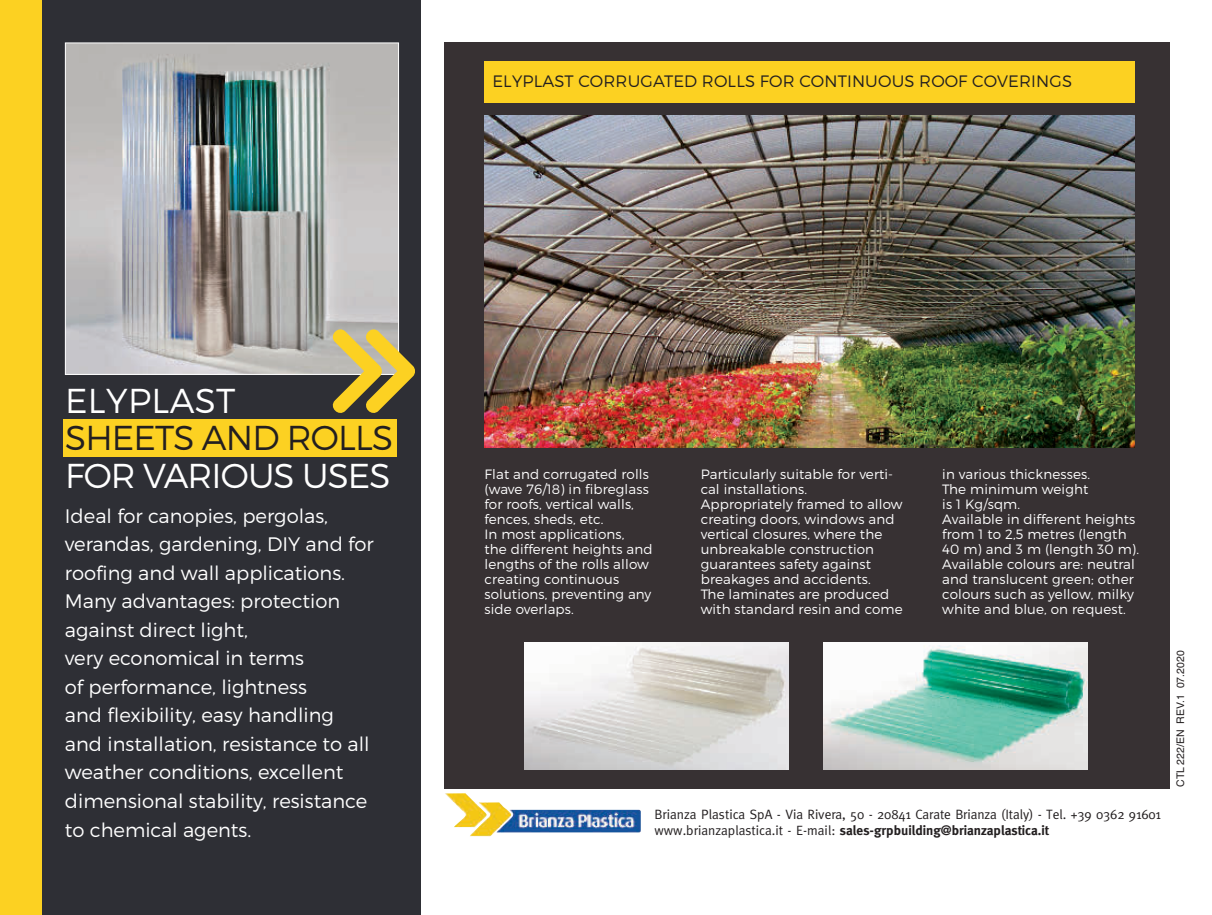
<style>
.page{position:relative;width:1212px;height:915px;background:#fff}
.page>*{position:absolute;margin:0;border:0;box-sizing:border-box;transform-origin:0 0}
.t1{font:300 34.5px "Montserrat";letter-spacing:-.025em;color:#231f20}
.t2{font:300 34.5px "Montserrat";letter-spacing:-.025em;color:#fff}
.t3{font:300 34.5px "Montserrat";letter-spacing:.01em;color:#fff}
.t4{font:300 19.5px/28.5px "Montserrat";color:#fff}
.t5{font:300 16.5px "Montserrat";letter-spacing:.01em;color:#231f20}
.t6{font:300 13.5px/15px "Montserrat";letter-spacing:.01em;color:#fff}
.t7{font:13.5px "Meta Normal";letter-spacing:-.005em;color:#231f20}
.t8{font:700 13.5px "Meta";color:#231f20}
.t9{font:10.5px "Helvetica";color:#231f20}
.s1{font-family:"Meta Normal";font-weight:400}
</style>
<div class="page">
<div style="left:0;top:0;width:43px;height:914px;background:#fcd122"></div>
<div style="left:43px;top:0;width:378px;height:914px;background:#2e2f35"></div>
<div style="left:444px;top:43px;width:726px;height:745px;background:#373133"></div>
<div style="left:485px;top:61px;width:650px;height:42px;background:#fcd122"></div>
<img style="left:485px;top:115px;width:650px;height:332px">
<img style="left:524px;top:642px;width:264px;height:127px">
<img style="left:823px;top:642px;width:264px;height:127px">
<div style="left:63px;top:419px;width:333px;height:38px;background:#fcd122"></div>
<img style="left:67px;top:45px;width:330px;height:327px">
<div style="left:65px;top:43px;width:334px;height:331px;border:1px solid #fff"></div>
<svg style="left:333px;top:329px;width:82px;height:84px"></svg>
<img style="left:445px;top:793px;width:196px;height:43px">
<p class="t5" style="left:492px;top:71px;width:581px">ELYPLAST CORRUGATED ROLLS FOR CONTINUOUS ROOF COVERINGS</p>
<h1 class="t3" style="left:65px;top:380px;width:172px">ELYPLAST</h1>
<h1 class="t1" style="left:65px;top:418px;width:329px">SHEETS AND ROLLS</h1>
<h1 class="t2" style="left:65px;top:455px;width:327px">FOR VARIOUS USES</h1>
<p class="t4" style="left:65px;top:501px;width:310px">Ideal for canopies, pergolas, verandas, gardening, DIY and for roofing and wall applications.<br>Many advantages: protection against direct light,<br>very economical in terms<br>of performance, lightness<br>and flexibility, easy handling and installation, resistance to all weather conditions, excellent dimensional stability, resistance to chemical agents.</p>
<p class="t6" style="left:484px;top:466px;width:170px">Flat and corrugated rolls (wave 76/18) in fibreglass for roofs, vertical walls, fences, sheds, etc.<br>In most applications,<br>the different heights and lengths of the rolls allow creating continuous solutions, preventing any side overlaps.</p>
<p class="t6" style="left:701px;top:466px;width:203px">Particularly suitable for verti&shy;cal installations.<br>Appropriately framed to allow creating doors, windows and vertical closures, where the unbreakable construction guarantees safety against breakages and accidents.<br>The laminates are produced with standard resin and come</p>
<p class="t6" style="left:942px;top:466px;width:198px">in various thicknesses.<br>The minimum weight<br>is 1 Kg/sqm.<br>Available in different heights from 1 to 2,5 metres (length<br>40 m) and 3 m (length 30 m).<br>Available colours are: neutral and translucent green; other colours such as yellow, milky white and blue, on request.</p>
<p class="t7" style="left:654px;top:806px;width:508px">Brianza Plastica SpA - Via Rivera, 50 - 20841 Carate Brianza (Italy) - Tel. +39 0362 91601</p>
<p class="t8" style="left:654px;top:821px;width:396px"><span class="s1">www.brianzaplastica.it - E-mail:</span> sales-grpbuilding@brianzaplastica.it</p>
<p class="t9" style="left:1174px;top:786px;width:138px;rotate:-90deg">CTL 222/EN REV.1 07.2020</p>
</div>
